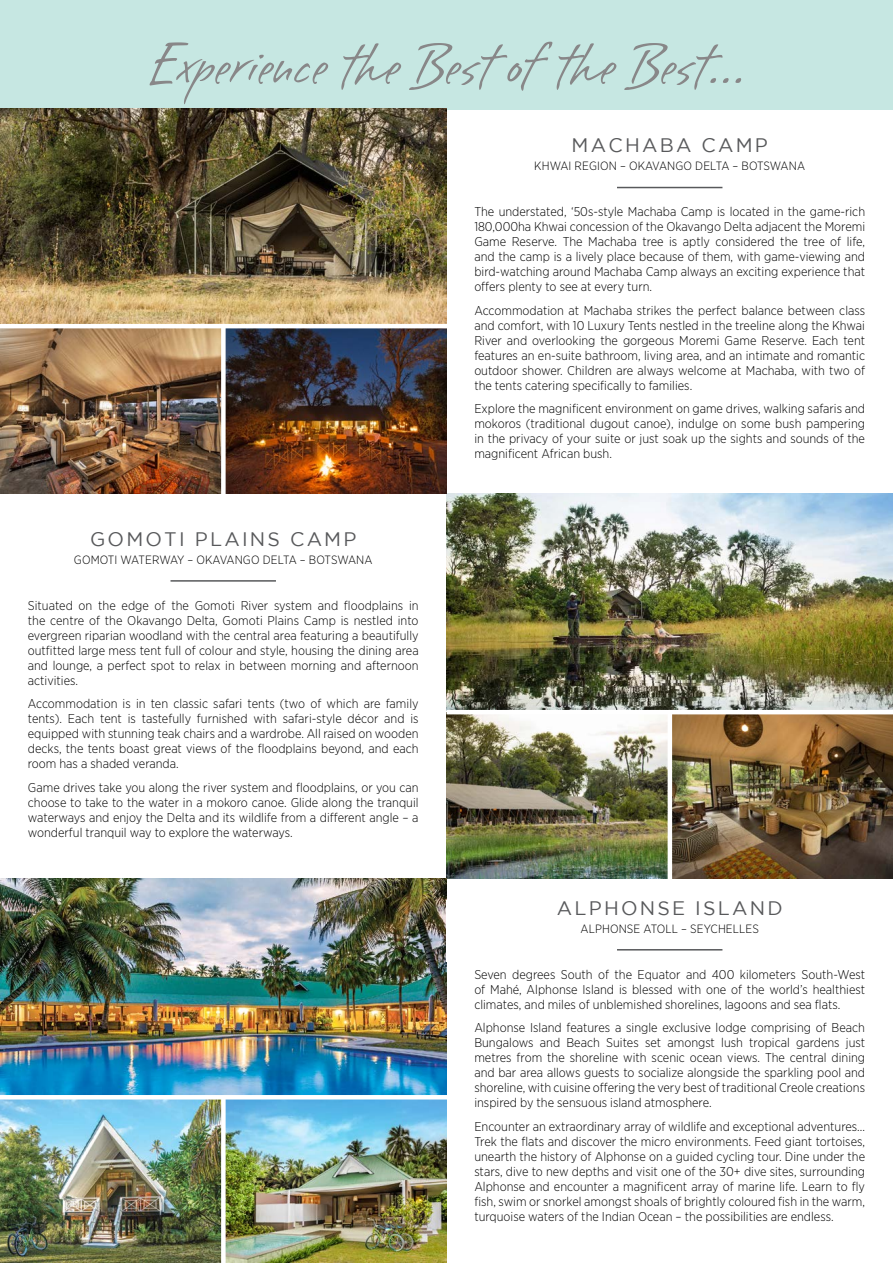
<style>
.page{position:relative;width:893px;height:1263px;background:#fff}
.page>*{position:absolute;margin:0;border:0;box-sizing:border-box;transform-origin:0 0}
.t1{font:75px "Brisa Alternates";letter-spacing:.01em;color:#888788;scale:.9 1}
.t2{font:19.5px "Gotham";letter-spacing:.115em;color:#58595b}
.t3{font:300 12.75px/15px "Gotham Narrow";color:#000;text-align:justify}
.t4{font:300 12px "Gotham Narrow";letter-spacing:.01em;color:#000}
</style>
<div class="page">
<img style="left:446px;top:714px;width:222px;height:164px">
<div style="left:0;top:0;width:893px;height:109px;background:#c6e7e2"></div>
<img style="left:0;top:108px;width:446px;height:216px">
<img style="left:0;top:878px;width:446px;height:217px">
<img style="left:446px;top:493px;width:446px;height:217px">
<img style="left:0;top:328px;width:221px;height:165px">
<img style="left:0;top:1099px;width:221px;height:164px">
<img style="left:672px;top:714px;width:221px;height:164px">
<img style="left:226px;top:328px;width:220px;height:165px">
<img style="left:226px;top:1099px;width:220px;height:164px">
<hr style="left:617px;top:187px;width:105px;height:1px;background:#58595b">
<hr style="left:171px;top:580px;width:105px;height:2px;background:#58595b">
<hr style="left:617px;top:949px;width:105px;height:1px;background:#58595b">
<h1 class="t1" style="left:149px;top:27px;width:662px">Experience the Best of the Best...</h1>
<h2 class="t2" style="left:572px;top:135px;width:198px">MACHABA CAMP</h2>
<p class="t4" style="left:534px;top:159px;width:272px">KHWAI REGION – OKAVANGO DELTA – BOTSWANA</p>
<h2 class="t2" style="left:90px;top:528px;width:268px">GOMOTI PLAINS CAMP</h2>
<p class="t4" style="left:74px;top:552px;width:300px">GOMOTI WATERWAY – OKAVANGO DELTA – BOTSWANA</p>
<p class="t3" style="left:28px;top:597px;width:392px">Situated on the edge of the Gomoti River system and floodplains in the centre of the Okavango Delta, Gomoti Plains Camp is nestled into evergreen riparian woodland with the central area featuring a beautifully outfitted large mess tent full of colour and style, housing the dining area and lounge, a perfect spot to relax in between morning and afternoon activities.</p>
<p class="t3" style="left:28px;top:696px;width:392px">Accommodation is in ten classic safari tents (two of which are family tents). Each tent is tastefully furnished with safari-style décor and is equipped with stunning teak chairs and a wardrobe. All raised on wooden decks, the tents boast great views of the floodplains beyond, and each room has a shaded veranda.</p>
<p class="t3" style="left:28px;top:779px;width:392px">Game drives take you along the river system and floodplains, or you can choose to take to the water in a mokoro canoe. Glide along the tranquil waterways and enjoy the Delta and its wildlife from a different angle – a wonderful tranquil way to explore the waterways.</p>
<p class="t3" style="left:474px;top:204px;width:392px">The understated, ‘50s-style Machaba Camp is located in the game-rich 180,000ha Khwai concession of the Okavango Delta adjacent the Moremi Game Reserve. The Machaba tree is aptly considered the tree of life, and the camp is a lively place because of them, with game-viewing and bird-watching around Machaba Camp always an exciting experience that offers plenty to see at every turn.</p>
<p class="t3" style="left:474px;top:303px;width:392px">Accommodation at Machaba strikes the perfect balance between class and comfort, with 10 Luxury Tents nestled in the treeline along the Khwai River and overlooking the gorgeous Moremi Game Reserve. Each tent features an en-suite bathroom, living area, and an intimate and romantic outdoor shower. Children are always welcome at Machaba, with two of the tents catering specifically to families.</p>
<p class="t3" style="left:474px;top:401px;width:392px">Explore the magnificent environment on game drives, walking safaris and mokoros (traditional dugout canoe), indulge on some bush pampering in the privacy of your suite or just soak up the sights and sounds of the magnificent African bush.</p>
<h2 class="t2" style="left:557px;top:897px;width:227px">ALPHONSE ISLAND</h2>
<p class="t4" style="left:580px;top:921px;width:180px">ALPHONSE ATOLL – SEYCHELLES</p>
<p class="t3" style="left:474px;top:966px;width:392px">Seven degrees South of the Equator and 400 kilometers South-West of Mahé, Alphonse Island is blessed with one of the world’s healthiest climates, and miles of unblemished shorelines, lagoons and sea flats.</p>
<p class="t3" style="left:474px;top:1020px;width:392px">Alphonse Island features a single exclusive lodge comprising of Beach Bungalows and Beach Suites set amongst lush tropical gardens just metres from the shoreline with scenic ocean views. The central dining and bar area allows guests to socialize alongside the sparkling pool and shoreline, with cuisine offering the very best of traditional Creole creations inspired by the sensuous island atmosphere.</p>
<p class="t3" style="left:474px;top:1118px;width:392px">Encounter an extraordinary array of wildlife and exceptional adventures...<br>Trek the flats and discover the micro environments. Feed giant tortoises, unearth the history of Alphonse on a guided cycling tour. Dine under the stars, dive to new depths and visit one of the 30+ dive sites, surrounding Alphonse and encounter a magnificent array of marine life. Learn to fly fish, swim or snorkel amongst shoals of brightly coloured fish in the warm, turquoise waters of the Indian Ocean – the possibilities are endless.</p>
</div>
